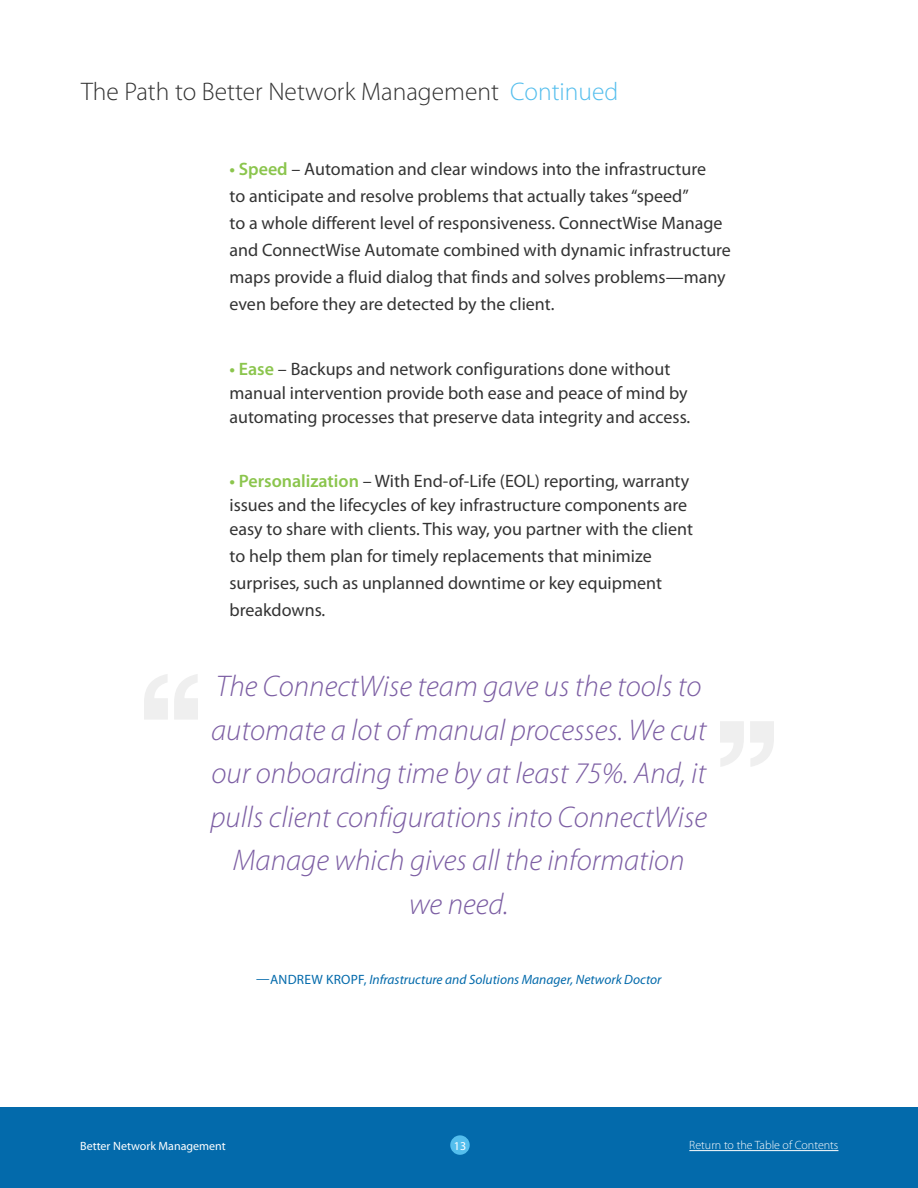
<style>
.page{position:relative;width:918px;height:1188px;background:#fff}
.page>*{position:absolute;margin:0;border:0;box-sizing:border-box;transform-origin:0 0}
.t1{font:italic 300 30px/43.5px "Myriad Pro";color:#7c5ea3;text-align:center}
.t2{font:300 25.5px "Myriad Pro";color:#333}
.t3{font:18px/27px "Myriad Pro";color:#333}
.t4{font:italic 13.5px "Myriad Pro";color:#036aab}
.t5{font:300 12px "Myriad Pro";color:#fff}
.t6{font:12px "Myriad Pro";color:#fff}
.s1{color:#54beed}
.s2{font-weight:600;color:#8bc54d}
.s3{font-style:normal}
</style>
<div class="page">
<div style="left:0;top:1107px;width:918px;height:81px;background:#036aab"></div>
<hr style="left:689px;top:1150px;width:149px;height:1px;background:#fff">
<div style="left:450px;top:1135px;width:20px;height:20px;background:#54beed;border-radius:50%"></div>
<svg style="left:144px;top:674px;width:24px;height:45px"></svg>
<svg style="left:174px;top:674px;width:24px;height:45px"></svg>
<svg style="left:750px;top:721px;width:24px;height:46px"></svg>
<svg style="left:720px;top:721px;width:24px;height:46px"></svg>
<h2 class="t2" style="left:81px;top:76px;width:539px">The Path to Better Network Management <span class="s1">Continued</span></h2>
<p class="t3" style="left:230px;top:155px;width:503px"><span class="s2">• Speed</span> – Automation and clear windows into the infrastructure<br>to anticipate and resolve problems that actually takes “speed”<br>to a whole different level of responsiveness. ConnectWise Manage and ConnectWise Automate combined with dynamic infrastructure maps provide a fluid dialog that finds and solves problems—many even before they are detected by the client.</p>
<p class="t3" style="left:230px;top:356px;width:462px;line-height:24px"><span class="s2">• Ease</span> – Backups and network configurations done without manual intervention provide both ease and peace of mind by automating processes that preserve data integrity and access.</p>
<p class="t3" style="left:230px;top:469px;width:465px;line-height:24px"><span class="s2">• Personalization</span> – With End-of-Life (EOL) reporting, warranty issues and the lifecycles of key infrastructure components are easy to share with clients. This way, you partner with the client</p>
<p class="t3" style="left:230px;top:542px;width:434px">to help them plan for timely replacements that minimize surprises, such as unplanned downtime or key equipment breakdowns.</p>
<h1 class="t1" style="left:211px;top:664px;width:498px">The ConnectWise team gave us the tools to automate a lot of manual processes. We cut our onboarding time by at least 75%. And, it pulls client configurations into ConnectWise Manage which gives all the information<br>we need.</h1>
<p class="t4" style="left:256px;top:972px;width:407px"><span class="s3">—ANDREW KROPF,</span> Infrastructure and Solutions Manager, Network Doctor</p>
<p class="t6" style="left:80px;top:1139px;width:147px">Better Network Management</p>
<p class="t6" style="left:454px;top:1138px;width:14px">13</p>
<p class="t5" style="left:689px;top:1138px;width:151px">Return to the Table of Contents</p>
</div>
